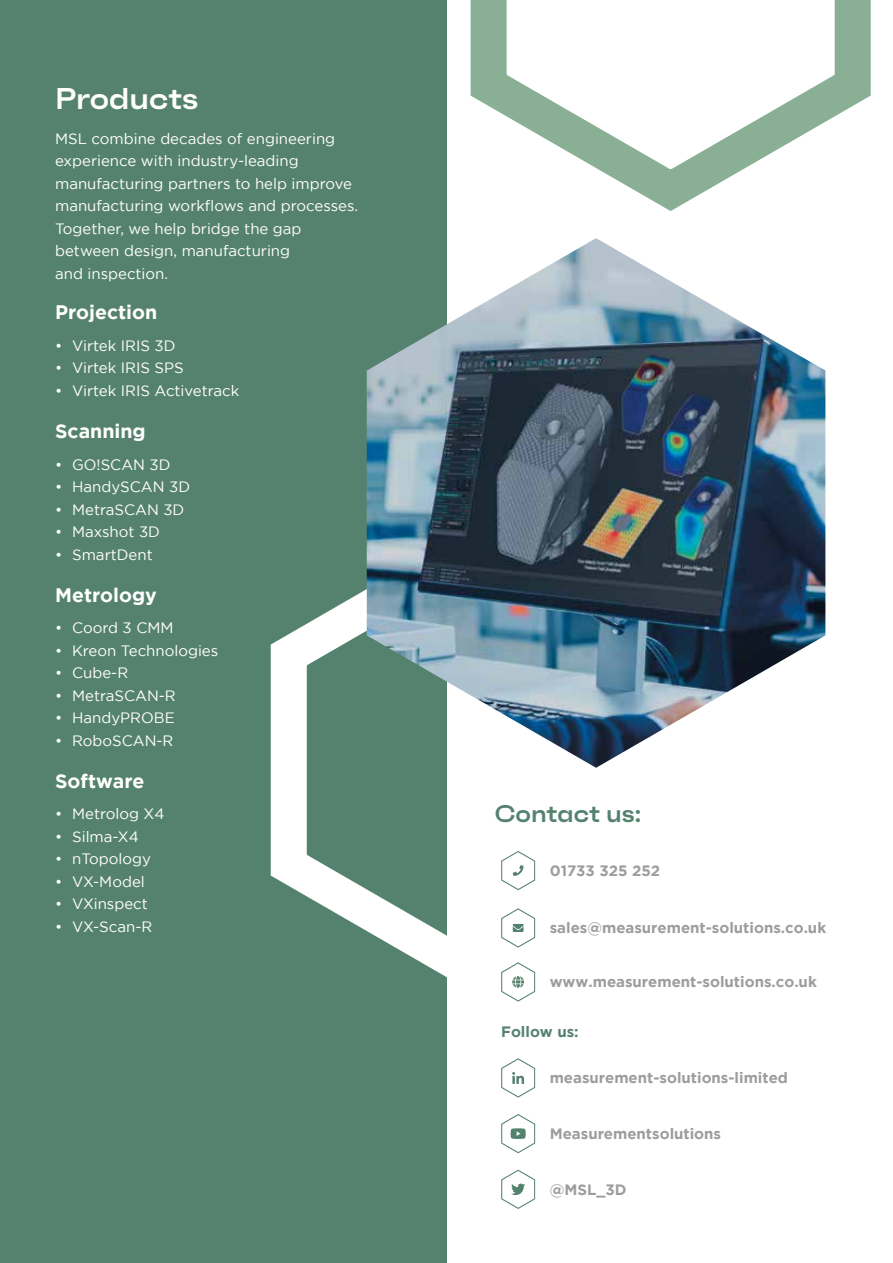
<style>
.page{position:relative;width:893px;height:1263px;background:#fff}
.page>*{position:absolute;margin:0;border:0;box-sizing:border-box;transform-origin:0 0}
.t1{font:600 expanded 30px "Faktum";color:#fff}
.t2{font:600 expanded 24px "Faktum";color:#55826f}
.t3{font:700 19.5px "Gotham";color:#fff}
.t4{font:15px/22.5px "Gotham";color:#fff}
.t5{font:700 15px "Gotham";color:#9d9d9c}
.t6{font:700 15px "Gotham";color:#55826f}
</style>
<div class="page">
<div style="left:0;top:0;width:447px;height:1263px;background:#55826f"></div>
<svg style="left:270px;top:508px;width:266px;height:494px"></svg>
<img style="left:367px;top:238px;width:458px;height:530px">
<svg style="left:470px;top:0;width:401px;height:211px"></svg>
<svg style="left:501px;top:1114px;width:34px;height:39px"></svg>
<svg style="left:501px;top:1170px;width:34px;height:39px"></svg>
<svg style="left:501px;top:1058px;width:34px;height:39px"></svg>
<svg style="left:501px;top:962px;width:34px;height:39px"></svg>
<svg style="left:501px;top:851px;width:34px;height:39px"></svg>
<svg style="left:501px;top:908px;width:34px;height:40px"></svg>
<h1 class="t1" style="left:55px;top:87px;width:145px">Products</h1>
<p class="t4" style="left:55px;top:128px;width:305px">MSL combine decades of engineering experience with industry-leading manufacturing partners to help improve manufacturing workflows and processes.<br>Together, we help bridge the gap between design, manufacturing<br>and inspection.</p>
<h3 class="t3" style="left:55px;top:305px;width:104px">Projection</h3>
<p class="t4" style="left:55px;top:335px;width:122px">• Virtek IRIS 3D</p>
<p class="t4" style="left:55px;top:357px;width:130px">• Virtek IRIS SPS</p>
<p class="t4" style="left:55px;top:380px;width:186px">• Virtek IRIS Activetrack</p>
<h3 class="t3" style="left:55px;top:424px;width:92px">Scanning</h3>
<p class="t4" style="left:55px;top:454px;width:117px">• GO!SCAN 3D</p>
<p class="t4" style="left:55px;top:476px;width:136px">• HandySCAN 3D</p>
<p class="t4" style="left:55px;top:499px;width:131px">• MetraSCAN 3D</p>
<p class="t4" style="left:55px;top:521px;width:106px">• Maxshot 3D</p>
<p class="t4" style="left:55px;top:544px;width:99px">• SmartDent</p>
<h3 class="t3" style="left:55px;top:587px;width:103px">Metrology</h3>
<p class="t4" style="left:55px;top:617px;width:120px">• Coord 3 CMM</p>
<p class="t4" style="left:55px;top:640px;width:165px">• Kreon Technologies</p>
<p class="t4" style="left:55px;top:662px;width:75px">• Cube-R</p>
<p class="t4" style="left:55px;top:685px;width:122px">• MetraSCAN-R</p>
<p class="t4" style="left:55px;top:707px;width:121px">• HandyPROBE</p>
<p class="t4" style="left:55px;top:730px;width:120px">• RoboSCAN-R</p>
<h3 class="t3" style="left:55px;top:773px;width:91px">Software</h3>
<p class="t4" style="left:55px;top:803px;width:111px">• Metrolog X4</p>
<p class="t4" style="left:55px;top:826px;width:85px">• Silma-X4</p>
<p class="t4" style="left:55px;top:848px;width:97px">• nTopology</p>
<p class="t4" style="left:55px;top:871px;width:91px">• VX-Model</p>
<p class="t4" style="left:55px;top:893px;width:94px">• VXinspect</p>
<p class="t4" style="left:55px;top:916px;width:99px">• VX-Scan-R</p>
<h2 class="t2" style="left:495px;top:804px;width:148px">Contact us:</h2>
<p class="t5" style="left:550px;top:865px;width:112px">01733 325 252</p>
<p class="t5" style="left:550px;top:922px;width:278px">sales@measurement-solutions.co.uk</p>
<p class="t5" style="left:550px;top:976px;width:269px">www.measurement-solutions.co.uk</p>
<p class="t6" style="left:501px;top:1026px;width:79px">Follow us:</p>
<p class="t5" style="left:550px;top:1072px;width:240px">measurement-solutions-limited</p>
<p class="t5" style="left:550px;top:1128px;width:173px">Measurementsolutions</p>
<p class="t5" style="left:550px;top:1184px;width:78px">@MSL_3D</p>
</div>
